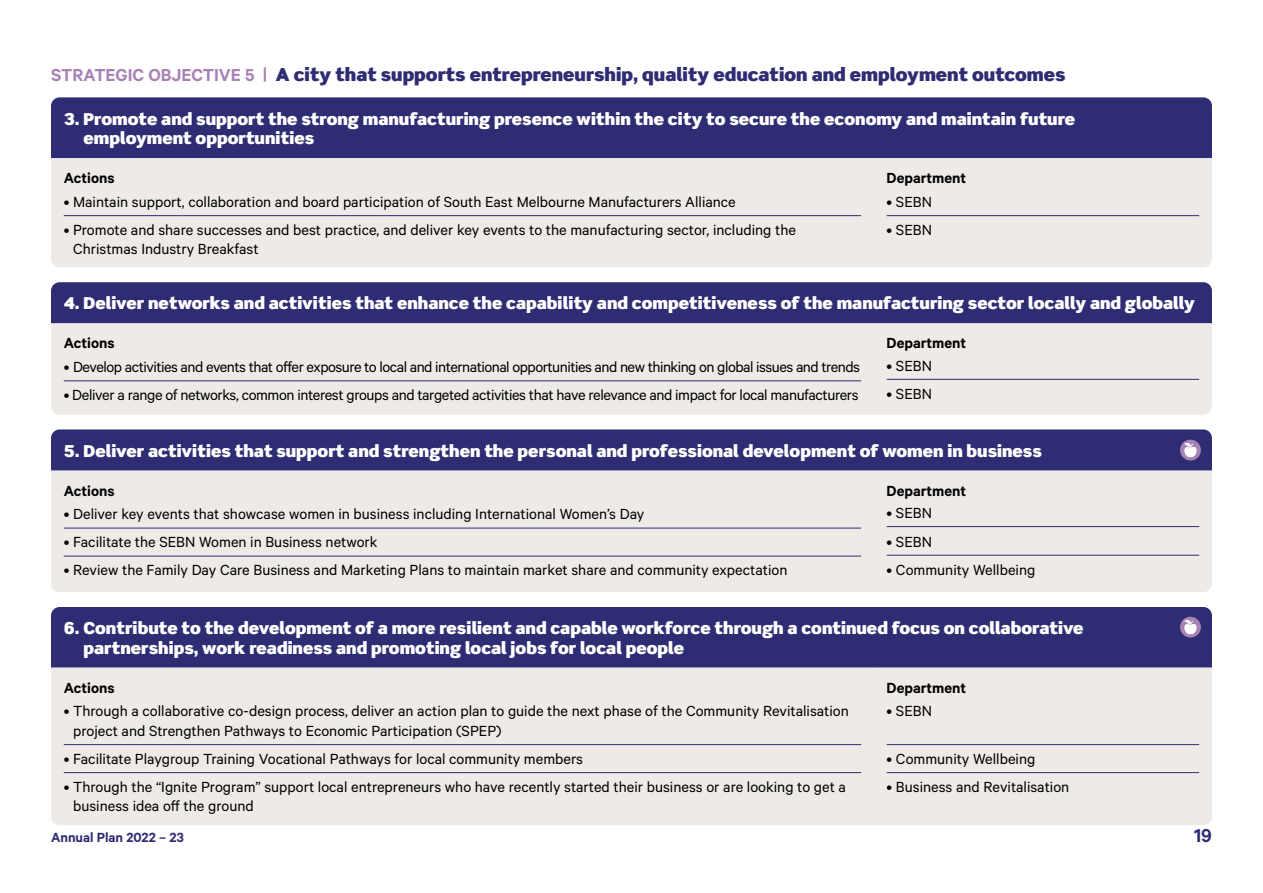
<style>
.page{position:relative;width:1263px;height:893px;background:#fff}
.page>*{position:absolute;margin:0;border:0;box-sizing:border-box;transform-origin:0 0}
.t1{font:600 21px "Calibre";color:#2e2c72}
.t2{font:900 18px "Scene Std";color:#2e2c72}
.t3{font:16.5px/19.5px "Calibre";color:#000}
.t4{font:900 16.5px/19.5px "Scene Std";color:#fff}
.t5{font:16.5px "Calibre";letter-spacing:-.03em;color:#000}
.t6{font:16.5px "Calibre";letter-spacing:-.025em;color:#000}
.t7{font:600 16.5px "Calibre";color:#000}
.t8{font:600 15px "Calibre";color:#2e2c72}
.s1{font-family:"Calibre";font-weight:600;font-size:19.5px;color:#a782b4}
</style>
<div class="page">
<div style="left:51px;top:97px;width:1161px;height:61px;background:#2e2c72"></div>
<div style="left:51px;top:158px;width:823px;height:109px;background:#edeae7"></div>
<hr style="left:64px;top:215px;width:797px;height:1px;background:#2e2c72">
<div style="left:874px;top:158px;width:338px;height:109px;background:#edeae7"></div>
<hr style="left:887px;top:215px;width:312px;height:1px;background:#2e2c72">
<div style="left:51px;top:282px;width:1161px;height:41px;background:#2e2c72"></div>
<div style="left:51px;top:323px;width:823px;height:92px;background:#edeae7"></div>
<hr style="left:64px;top:381px;width:797px;height:1px;background:#2e2c72">
<div style="left:874px;top:323px;width:338px;height:92px;background:#edeae7"></div>
<hr style="left:887px;top:379px;width:312px;height:1px;background:#2e2c72">
<div style="left:51px;top:429px;width:1161px;height:42px;background:#2e2c72"></div>
<div style="left:51px;top:471px;width:823px;height:121px;background:#edeae7"></div>
<hr style="left:64px;top:528px;width:797px;height:1px;background:#2e2c72">
<hr style="left:64px;top:556px;width:797px;height:1px;background:#2e2c72">
<div style="left:874px;top:471px;width:338px;height:121px;background:#edeae7"></div>
<hr style="left:887px;top:526px;width:312px;height:1px;background:#2e2c72">
<hr style="left:887px;top:555px;width:312px;height:1px;background:#2e2c72">
<div style="left:1180px;top:440px;width:21px;height:20px;background:#a782b4;border-radius:50%"></div>
<svg style="left:1184px;top:443px;width:13px;height:15px"></svg>
<div style="left:51px;top:607px;width:1161px;height:61px;background:#2e2c72"></div>
<div style="left:51px;top:668px;width:823px;height:157px;background:#edeae7"></div>
<hr style="left:64px;top:744px;width:797px;height:1px;background:#2e2c72">
<hr style="left:64px;top:772px;width:797px;height:1px;background:#2e2c72">
<div style="left:874px;top:668px;width:338px;height:157px;background:#edeae7"></div>
<hr style="left:887px;top:744px;width:312px;height:1px;background:#2e2c72">
<hr style="left:887px;top:772px;width:312px;height:1px;background:#2e2c72">
<div style="left:1180px;top:617px;width:21px;height:21px;background:#a782b4;border-radius:50%"></div>
<svg style="left:1184px;top:620px;width:13px;height:15px"></svg>
<p class="t2" style="left:51px;top:63px;width:1016px"><span class="s1">STRATEGIC OBJECTIVE 5 |</span> A city that supports entrepreneurship, quality education and employment outcomes</p>
<p class="t4" style="left:83px;top:108px;width:993px;text-indent:-20px">3. Promote and support the strong manufacturing presence within the city to secure the economy and maintain future employment opportunities</p>
<p class="t7" style="left:64px;top:168px;width:52px">Actions</p>
<p class="t3" style="left:64px;top:191px;width:673px">• Maintain support, collaboration and board participation of South East Melbourne Manufacturers Alliance</p>
<p class="t3" style="left:73px;top:219px;width:724px;text-indent:-9px">• Promote and share successes and best practice, and deliver key events to the manufacturing sector, including the<br>Christmas Industry Breakfast</p>
<p class="t7" style="left:887px;top:168px;width:81px">Department</p>
<p class="t3" style="left:887px;top:191px;width:47px">• SEBN</p>
<p class="t3" style="left:887px;top:219px;width:47px">• SEBN</p>
<p class="t4" style="left:64px;top:293px;width:1133px">4. Deliver networks and activities that enhance the capability and competitiveness of the manufacturing sector locally and globally</p>
<p class="t7" style="left:64px;top:333px;width:52px">Actions</p>
<p class="t5" style="left:64px;top:357px;width:798px">• Develop activities and events that offer exposure to local and international opportunities and new thinking on global issues and trends</p>
<p class="t6" style="left:64px;top:385px;width:796px">• Deliver a range of networks, common interest groups and targeted activities that have relevance and impact for local manufacturers</p>
<p class="t7" style="left:887px;top:333px;width:81px">Department</p>
<p class="t3" style="left:887px;top:355px;width:47px">• SEBN</p>
<p class="t3" style="left:887px;top:383px;width:47px">• SEBN</p>
<p class="t4" style="left:64px;top:440px;width:979px">5. Deliver activities that support and strengthen the personal and professional development of women in business</p>
<p class="t7" style="left:64px;top:481px;width:52px">Actions</p>
<p class="t3" style="left:64px;top:504px;width:582px">• Deliver key events that showcase women in business including International Women’s Day</p>
<p class="t3" style="left:64px;top:532px;width:315px">• Facilitate the SEBN Women in Business network</p>
<p class="t3" style="left:64px;top:560px;width:725px">• Review the Family Day Care Business and Marketing Plans to maintain market share and community expectation</p>
<p class="t7" style="left:887px;top:481px;width:81px">Department</p>
<p class="t3" style="left:887px;top:502px;width:47px">• SEBN</p>
<p class="t3" style="left:887px;top:531px;width:47px">• SEBN</p>
<p class="t3" style="left:887px;top:559px;width:150px">• Community Wellbeing</p>
<p class="t4" style="left:83px;top:618px;width:1002px;text-indent:-20px">6. Contribute to the development of a more resilient and capable workforce through a continued focus on collaborative partnerships, work readiness and promoting local jobs for local people</p>
<p class="t7" style="left:64px;top:678px;width:52px">Actions</p>
<p class="t3" style="left:73px;top:701px;width:777px;text-indent:-9px">• Through a collaborative co-design process, deliver an action plan to guide the next phase of the Community Revitalisation project and Strengthen Pathways to Economic Participation (SPEP)</p>
<p class="t3" style="left:64px;top:748px;width:521px">• Facilitate Playgroup Training Vocational Pathways for local community members</p>
<p class="t3" style="left:73px;top:776px;width:774px;text-indent:-9px">• Through the “Ignite Program” support local entrepreneurs who have recently started their business or are looking to get a business idea off the ground</p>
<p class="t7" style="left:887px;top:678px;width:81px">Department</p>
<p class="t3" style="left:887px;top:701px;width:47px">• SEBN</p>
<p class="t3" style="left:887px;top:748px;width:150px">• Community Wellbeing</p>
<p class="t3" style="left:887px;top:776px;width:184px">• Business and Revitalisation</p>
<p class="t8" style="left:51px;top:828px;width:134px">Annual Plan 2022 – 23</p>
<p class="t1" style="left:1194px;top:823px;width:19px">19</p>
</div>
